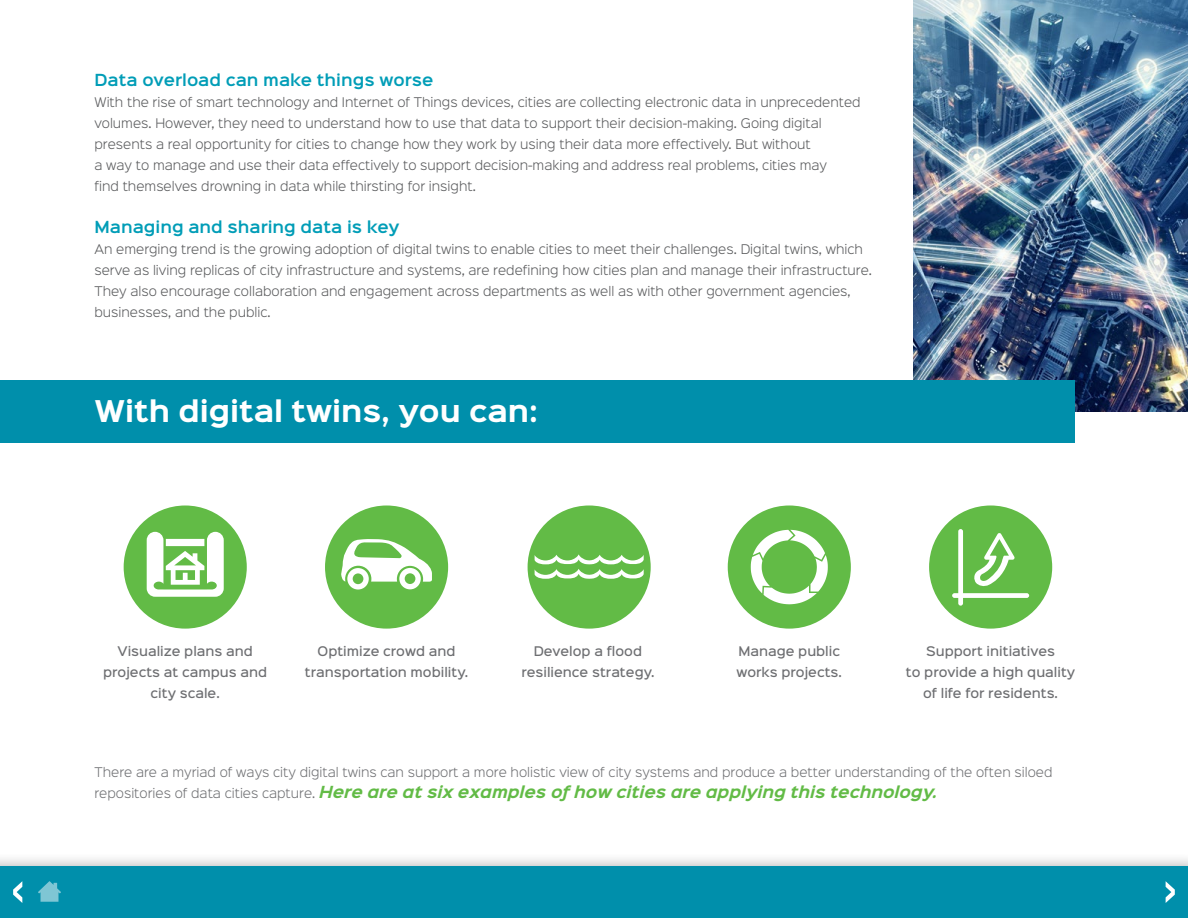
<style>
.page{position:relative;width:1188px;height:918px;background:#fff}
.page>*{position:absolute;margin:0;border:0;box-sizing:border-box;transform-origin:0 0}
.t1{font:700 27px "Sinkin Sans 700";color:#fff}
.t2{font:italic 700 15px "Sinkin Sans 700";color:#62bb46}
.t3{font:600 15px "Sinkin Sans 600";color:#009db7}
.t4{font:300 12px/21px "Sinkin Sans 300";color:#58595b}
.t5{font:500 12px/21px "Sinkin Sans 500";color:#6d6e71;text-align:center}
.t6{font:300 12px "Sinkin Sans 300";color:#6d6e71}
.s1{font-family:"Sinkin Sans 300";font-weight:300;font-style:normal;font-size:12px;color:#6d6e71}
</style>
<div class="page">
<img style="left:914px;top:0;width:274px;height:411px">
<div style="left:0;top:852px;width:1188px;height:66px;background:#000;opacity:.25"></div>
<div style="left:0;top:866px;width:1188px;height:52px;background:#008fab"></div>
<svg style="left:1166px;top:881px;width:9px;height:22px"></svg>
<svg style="left:13px;top:881px;width:9px;height:22px"></svg>
<div style="left:124px;top:506px;width:123px;height:123px;background:#62bb46;border-radius:50%"></div>
<div style="left:325px;top:506px;width:123px;height:123px;background:#62bb46;border-radius:50%"></div>
<div style="left:528px;top:506px;width:123px;height:123px;background:#62bb46;border-radius:50%"></div>
<div style="left:728px;top:506px;width:123px;height:123px;background:#62bb46;border-radius:50%"></div>
<div style="left:929px;top:506px;width:123px;height:123px;background:#62bb46;border-radius:50%"></div>
<div style="left:0;top:380px;width:1075px;height:62px;background:#008fab"></div>
<svg style="left:535px;top:554px;width:109px;height:25px"></svg>
<svg style="left:147px;top:532px;width:77px;height:65px"></svg>
<svg style="left:952px;top:529px;width:77px;height:77px"></svg>
<svg style="left:341px;top:539px;width:91px;height:51px"></svg>
<svg style="left:751px;top:530px;width:77px;height:74px"></svg>
<svg style="left:38px;top:881px;width:23px;height:21px"></svg>
<p class="t3" style="left:94px;top:67px;width:340px">Data overload can make things worse</p>
<p class="t4" style="left:94px;top:91px;width:768px">With the rise of smart technology and Internet of Things devices, cities are collecting electronic data in unprecedented volumes. However, they need to understand how to use that data to support their decision-making. Going digital presents a real opportunity for cities to change how they work by using their data more effectively. But without<br>a way to manage and use their data effectively to support decision-making and address real problems, cities may<br>find themselves drowning in data while thirsting for insight.</p>
<p class="t3" style="left:94px;top:213px;width:307px">Managing and sharing data is key</p>
<p class="t4" style="left:94px;top:237px;width:779px">An emerging trend is the growing adoption of digital twins to enable cities to meet their challenges. Digital twins, which serve as living replicas of city infrastructure and systems, are redefining how cities plan and manage their infrastructure.<br>They also encourage collaboration and engagement across departments as well as with other government agencies, businesses, and the public.</p>
<h1 class="t1" style="left:94px;top:397px;width:445px">With digital twins, you can:</h1>
<p class="t5" style="left:103px;top:640px;width:166px">Visualize plans and projects at campus and city scale.</p>
<p class="t5" style="left:305px;top:640px;width:165px">Optimize crowd and transportation mobility.</p>
<p class="t5" style="left:521px;top:640px;width:135px">Develop a flood resilience strategy.</p>
<p class="t5" style="left:737px;top:640px;width:107px;text-align:left">Manage public works projects.</p>
<p class="t5" style="left:906px;top:640px;width:171px">Support initiatives<br>to provide a high quality of life for residents.</p>
<p class="t6" style="left:94px;top:762px;width:959px">There are a myriad of ways city digital twins can support a more holistic view of city systems and produce a better understanding of the often siloed</p>
<p class="t2" style="left:94px;top:784px;width:844px"><span class="s1">repositories of data cities capture.</span> Here are at six examples of how cities are applying this technology.</p>
</div>
